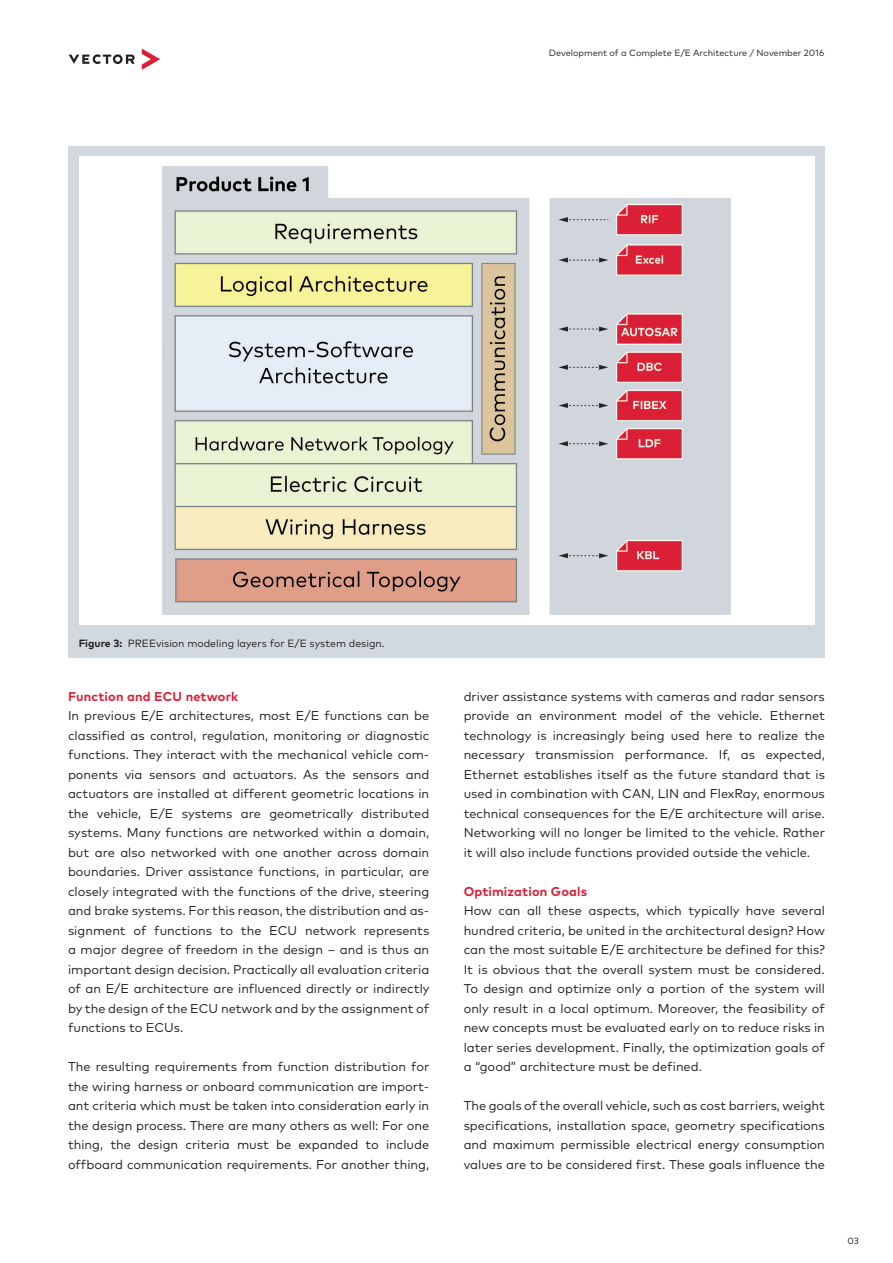
<style>
.page{position:relative;width:893px;height:1263px;background:#fff}
.page>*{position:absolute;margin:0;border:0;box-sizing:border-box;transform-origin:0 0}
.t1{font:12.75px/19.5px "Mark Pro";color:#231f20;text-align:justify}
.t2{font:700 12.75px "Mark Pro";letter-spacing:.015em;color:#da1f37}
.t3{font:10.5px "Mark Pro";color:#231f20}
.t4{font:9px "Mark Pro";color:#231f20}
.s1{font-weight:700}
</style>
<div class="page">
<svg style="left:142px;top:49px;width:18px;height:21px"></svg>
<svg style="left:69px;top:54px;width:66px;height:10px"></svg>
<div style="left:68px;top:146px;width:757px;height:511px;background:#d2d9de"></div>
<div style="left:79px;top:156px;width:735px;height:469px;background:#fff"></div>
<img style="left:162px;top:167px;width:569px;height:447px">
<p class="t4" style="left:549px;top:46px;width:277px">Development of a Complete E/E Architecture / November 2016</p>
<p class="t3" style="left:79px;top:635px;width:307px"><span class="s1">Figure 3:</span> PREEvision modeling layers for E/E system design.</p>
<p class="t2" style="left:68px;top:686px;width:172px">Function and ECU network</p>
<p class="t1" style="left:68px;top:705px;width:363px">In previous E/E architectures, most E/E functions can be classified as control, regulation, monitoring or diagnostic functions. They interact with the mechanical vehicle com&shy;ponents via sensors and actuators. As the sensors and actuators are installed at different geometric locations in the vehicle, E/E systems are geometrically distributed systems. Many functions are networked within a domain, but are also networked with one another across domain boundaries. Driver assistance functions, in particular, are closely integrated with the functions of the drive, steering and brake systems. For this reason, the distribution and as&shy;signment of functions to the ECU network represents a major degree of freedom in the design – and is thus an important design decision. Practically all evaluation criteria of an E/E architecture are influenced directly or indirectly by the design of the ECU network and by the assignment of functions to ECUs.</p>
<p class="t1" style="left:68px;top:1056px;width:363px">The resulting requirements from function distribution for the wiring harness or onboard communication are import&shy;ant criteria which must be taken into consideration early in the design process. There are many others as well: For one thing, the design criteria must be expanded to include offboard communication requirements. For another thing,</p>
<p class="t1" style="left:464px;top:685px;width:363px">driver assistance systems with cameras and radar sensors provide an environment model of the vehicle. Ethernet technology is increasingly being used here to realize the necessary transmission performance. If, as expected, Ethernet establishes itself as the future standard that is used in combination with CAN, LIN and FlexRay, enormous technical consequences for the E/E architecture will arise.<br>Networking will no longer be limited to the vehicle. Rather it will also include functions provided outside the vehicle.</p>
<p class="t2" style="left:464px;top:881px;width:125px">Optimization Goals</p>
<p class="t1" style="left:464px;top:900px;width:363px">How can all these aspects, which typically have several hundred criteria, be united in the architectural design? How can the most suitable E/E architecture be defined for this?<br>It is obvious that the overall system must be considered.<br>To design and optimize only a portion of the system will only result in a local optimum. Moreover, the feasibility of new concepts must be evaluated early on to reduce risks in later series development. Finally, the optimization goals of a “good” architecture must be defined.</p>
<p class="t1" style="left:464px;top:1095px;width:363px">The goals of the overall vehicle, such as cost barriers, weight specifications, installation space, geometry specifications and maximum permissible electrical energy consumption values are to be considered first. These goals influence the</p>
<p class="t4" style="left:848px;top:1234px;width:13px">03</p>
</div>
